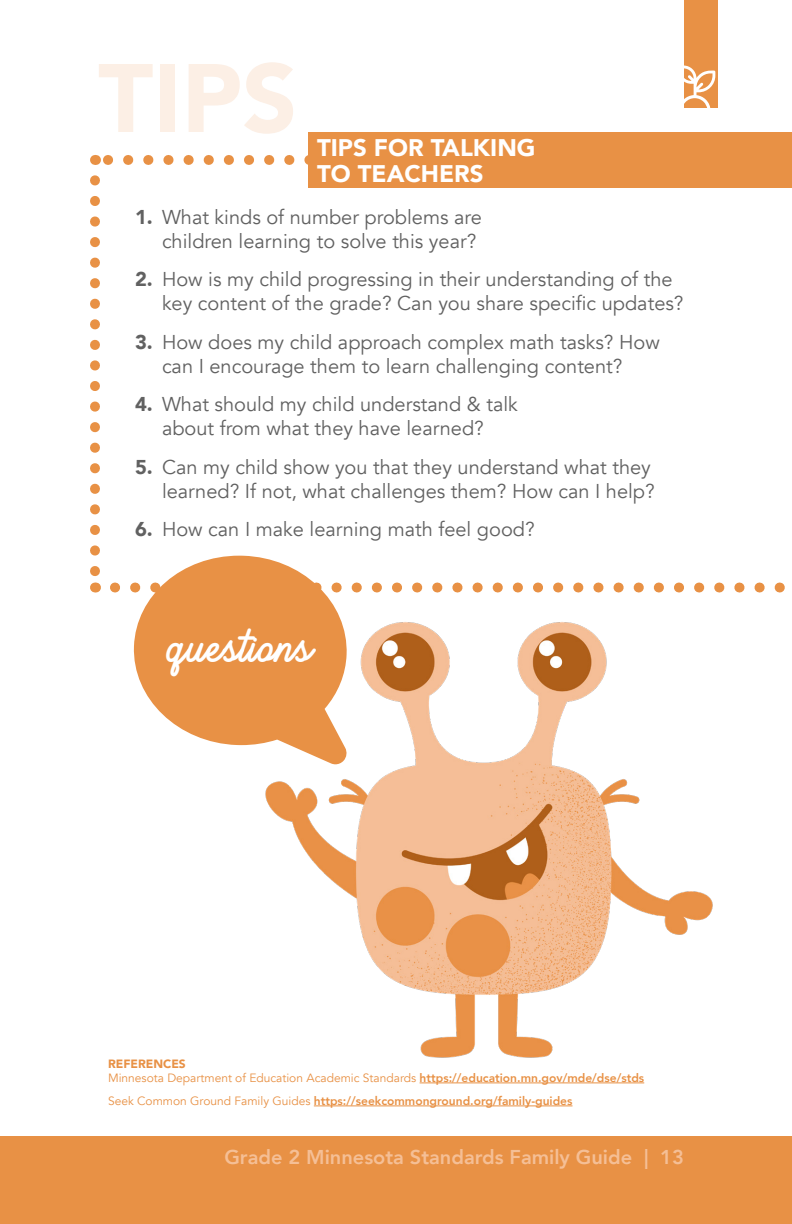
<style>
.page{position:relative;width:792px;height:1224px;background:#fff}
.page>*{position:absolute;margin:0;border:0;box-sizing:border-box;transform-origin:0 0}
.Subtitle_2{font:900 96px "Avenir";color:#fcefe5}
.t1{font:38.2px "Brandon Smith";color:#fff}
.Subtitle_2-2{font:900 24px "Avenir";color:#fff}
.t2{font:20px/24px "Avenir";color:#616161;text-align:right}
.t3{font:800 20px "Avenir";color:#f5bf96}
.Footnote_Dark{font:12px "Avenir";color:#e89145}
.Footnote_Dark-2{font:800 12px "Avenir";color:#e89145}
.Header_2{font:900 12px "Avenir";color:#e89145}
.s1{font-weight:900}
.s2{font-weight:800}
.s3{font-weight:400}
</style>
<div class="page">
<div style="left:0;top:1136px;width:792px;height:88px;background:#e89145"></div>
<img style="left:265px;top:622px;width:448px;height:436px">
<svg style="left:133px;top:556px;width:215px;height:208px;fill:#e89145"></svg>
<div style="left:684px;top:0;width:34px;height:108px;background:#e89145"></div>
<svg style="left:684px;top:66px;width:31px;height:42px"></svg>
<svg style="left:90px;top:180px;width:10px;height:396px"></svg>
<svg style="left:115px;top:583px;width:670px;height:10px"></svg>
<svg style="left:105px;top:155px;width:203px;height:10px"></svg>
<div style="left:308px;top:132px;width:484px;height:56px;background:#e89145"></div>
<hr style="left:420px;top:1083px;width:224px;height:1px;background:#e89145">
<hr style="left:314px;top:1106px;width:259px;height:1px;background:#e89145">
<p class="Subtitle_2" style="left:98px;top:16px;width:201px">TIPS</p>
<p class="Subtitle_2-2" style="left:317px;top:127px;width:220px">TIPS FOR TALKING</p>
<p class="Subtitle_2-2" style="left:317px;top:153px;width:168px">TO TEACHERS</p>
<p class="t2" style="left:135px;top:205px;width:348px"><span class="s1">1.</span> What kinds of number problems are children learning to solve this year?</p>
<p class="t2" style="left:162px;top:268px;width:523px;text-align:left;text-indent:-27px"><span class="s1">2.</span> How is my child progressing in their understanding of the key content of the grade? Can you share specific updates?</p>
<p class="t2" style="left:135px;top:330px;width:526px;text-align:center"><span class="s1">3.</span> How does my child approach complex math tasks? How can I encourage them to learn challenging content?</p>
<p class="t2" style="left:135px;top:393px;width:384px;text-align:center"><span class="s1">4.</span> What should my child understand &amp; talk about from what they have learned?</p>
<p class="t2" style="left:135px;top:455px;width:521px"><span class="s1">5.</span> Can my child show you that they understand what they learned? If not, what challenges them? How can I help?</p>
<p class="t2" style="left:135px;top:517px;width:401px"><span class="s1">6.</span> How can I make learning math feel good?</p>
<p class="t1" style="left:168px;top:618px;width:147px">questions</p>
<p class="Header_2" style="left:108px;top:1054px;width:79px">REFERENCES</p>
<p class="Footnote_Dark" style="left:108px;top:1071px;width:538px">Minnesota Department of Education Academic Standards <span class="s2">https://education.mn.gov/mde/dse/stds</span></p>
<p class="Footnote_Dark-2" style="left:108px;top:1091px;width:466px"><span class="s3">Seek Common Ground Family Guides</span> https://seekcommonground.org/family-guides</p>
<p class="t3" style="left:224px;top:1141px;width:461px">Grade 2 Minnesota Standards Family Guide | 13</p>
</div>
